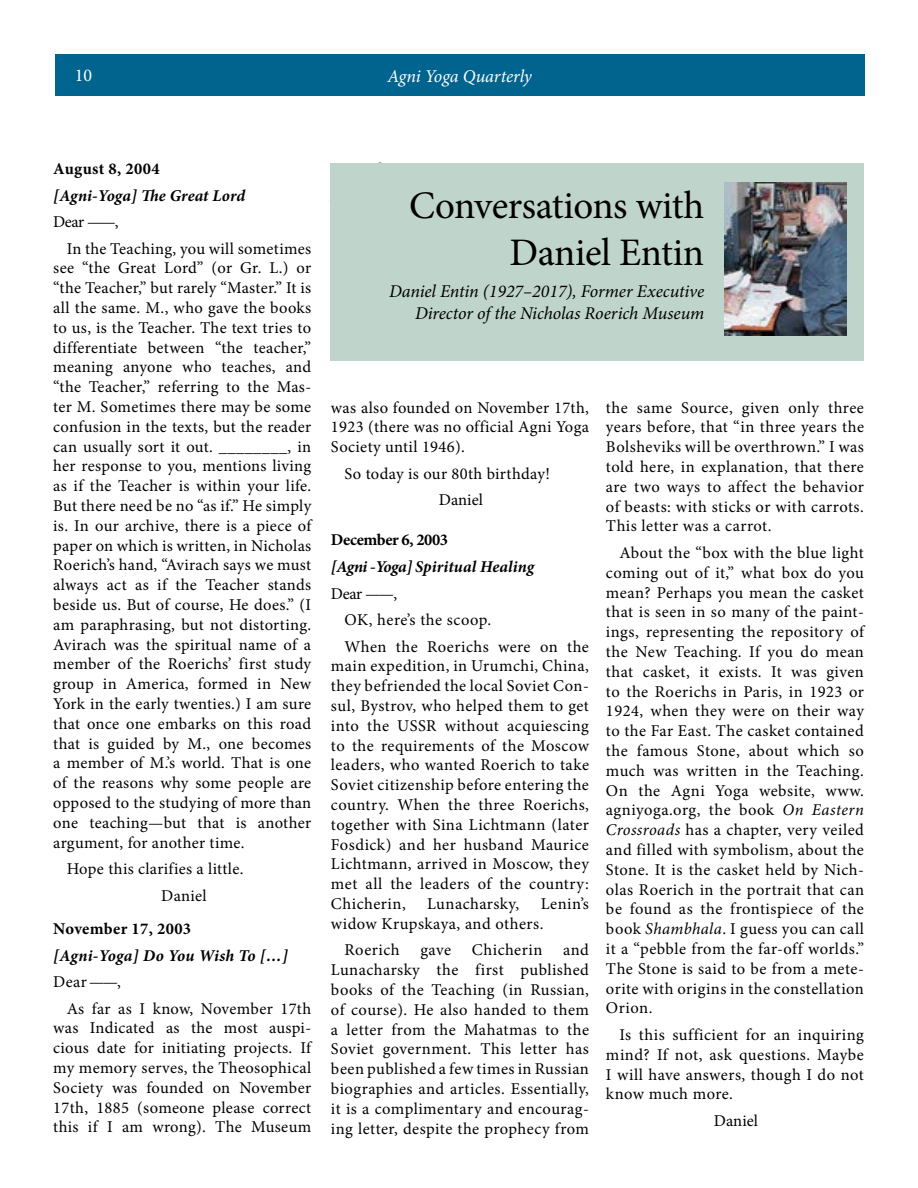
<style>
.page{position:relative;width:918px;height:1188px;background:#fff}
.page>*{position:absolute;margin:0;border:0;box-sizing:border-box;transform-origin:0 0}
.t1{font:39px/46.8px "Minion Pro";letter-spacing:-.01em;color:#000;text-align:right}
.t2{font:italic 18px/21.6px "Minion Pro";letter-spacing:-.005em;color:#000;text-align:right}
.t3{font:italic 18px "Minion Pro";letter-spacing:-.005em;color:#fff}
.t4{font:18px "Minion Pro";color:#fff}
.t5{font:16.5px/19.8px "Minion Pro";letter-spacing:.025em;color:#000;text-align:justify}
.t6{font:italic 700 16.5px "Minion Pro";color:#000}
.t7{font:700 16.5px "Minion Pro";letter-spacing:.015em;color:#000}
.t8{font:700 16.5px "Minion Pro";letter-spacing:-.025em;color:#000}
.s1{font-style:italic}
</style>
<div class="page">
<div style="left:55px;top:54px;width:810px;height:41px;background:#00648e"></div>
<div style="left:330px;top:163px;width:534px;height:198px;background:#bfd5cb"></div>
<img style="left:725px;top:183px;width:121px;height:153px">
<p class="t4" style="left:75px;top:63px;width:19px">10</p>
<p class="t3" style="left:388px;top:64px;width:146px">Agni Yoga Quarterly</p>
<p class="t7" style="left:53px;top:157px;width:108px">August 8, 2004</p>
<p class="t6" style="left:53px;top:183px;width:194px">[Agni-Yoga] The Great Lord</p>
<p class="t5" style="left:67px;top:209px;width:246px;line-height:26.5px;text-indent:-13px">Dear ——,<br>In the Teaching, you will sometimes</p>
<p class="t5" style="left:53px;top:258px;width:260px">see “the Great Lord” (or Gr. L.) or “the Teacher,” but rarely “Master.” It is all the same. M., who gave the books to us, is the Teacher. The text tries to differentiate between “the teacher,” meaning anyone who teaches, and “the Teacher,” referring to the Mas&shy;ter M. Sometimes there may be some confusion in the texts, but the reader can usually sort it out. ________, in her response to you, mentions living as if the Teacher is within your life.<br>But there need be no “as if.” He simply is. In our archive, there is a piece of paper on which is written, in Nicholas Roerich’s hand, “Avirach says we must always act as if the Teacher stands beside us. But of course, He does.” (I am paraphrasing, but not distorting.<br>Avirach was the spiritual name of a member of the Roerichs’ first study group in America, formed in New York in the early twenties.) I am sure that once one embarks on this road that is guided by M., one becomes a member of M.’s world. That is one of the reasons why some people are opposed to the studying of more than one teaching—but that is another argument, for another time.</p>
<p class="t5" style="left:161px;top:856px;width:84px;line-height:26.5px;text-indent:-94px">Hope this clarifies a little.<br>Daniel</p>
<p class="t7" style="left:53px;top:917px;width:139px">November 17, 2003</p>
<p class="t6" style="left:53px;top:944px;width:236px">[Agni-Yoga] Do You Wish To […]</p>
<p class="t5" style="left:67px;top:969px;width:246px;line-height:26.5px;text-indent:-13px">Dear ——,<br>As far as I know, November 17th</p>
<p class="t5" style="left:53px;top:1018px;width:260px">was Indicated as the most auspi&shy;cious date for initiating projects. If my memory serves, the Theosophical Society was founded on November 17th, 1885 (someone please correct this if I am wrong). The Museum</p>
<h1 class="t1" style="left:409px;top:183px;width:297px">Conversations with<br>Daniel Entin</h1>
<p class="t2" style="left:389px;top:280px;width:317px">Daniel Entin (1927–2017), Former Executive<br>Director of the Nicholas Roerich Museum</p>
<p class="t5" style="left:331px;top:398px;width:260px">was also founded on November 17th, 1923 (there was no official Agni Yoga Society until 1946).</p>
<p class="t5" style="left:439px;top:460px;width:112px;line-height:26.5px;text-indent:-94px">So today is our 80th birthday!<br>Daniel</p>
<p class="t8" style="left:331px;top:529px;width:119px">December 6, 2003</p>
<p class="t6" style="left:331px;top:555px;width:205px">[Agni -Yoga] Spiritual Healing</p>
<p class="t5" style="left:344px;top:580px;width:246px;line-height:26.5px;text-align:left;text-indent:-13px">Dear ——,<br>OK, here’s the scoop.<br>When the Roerichs were on the</p>
<p class="t5" style="left:331px;top:656px;width:260px">main expedition, in Urumchi, China, they befriended the local Soviet Con&shy;sul, Bystrov, who helped them to get into the USSR without acquiescing to the requirements of the Moscow leaders, who wanted Roerich to take Soviet citizenship before entering the country. When the three Roerichs, together with Sina Lichtmann (later Fosdick) and her husband Maurice Lichtmann, arrived in Moscow, they met all the leaders of the country:<br>Chicherin,</p>
<p class="t5" style="left:427px;top:894px;width:93px">Lunacharsky,</p>
<p class="t5" style="left:331px;top:894px;width:260px;text-indent:210px">Lenin’s widow Krupskaya, and others.</p>
<p class="t5" style="left:344px;top:940px;width:57px">Roerich</p>
<p class="t5" style="left:420px;top:940px;width:32px">gave</p>
<p class="t5" style="left:472px;top:940px;width:72px">Chicherin</p>
<p class="t5" style="left:331px;top:940px;width:260px;text-indent:232px">and Lunacharsky the first published books of the Teaching (in Russian, of course). He also handed to them a letter from the Mahatmas to the Soviet government. This letter has been published a few times in Russian biographies and articles. Essentially, it is a complimentary and encourag&shy;ing letter, despite the prophecy from</p>
<p class="t5" style="left:606px;top:398px;width:260px">the same Source, given only three years before, that “in three years the Bolsheviks will be overthrown.” I was told here, in explanation, that there are two ways to affect the behavior of beasts: with sticks or with carrots.<br>This letter was a carrot.</p>
<p class="t5" style="left:606px;top:543px;width:260px;text-indent:13px">About the “box with the blue light coming out of it,” what box do you mean? Perhaps you mean the casket that is seen in so many of the paint&shy;ings, representing the repository of the New Teaching. If you do mean that casket, it exists. It was given to the Roerichs in Paris, in 1923 or 1924, when they were on their way to the Far East. The casket contained the famous Stone, about which so much was written in the Teaching.<br>On the Agni Yoga website, www. agniyoga.org, the book <span class="s1">On Eastern Crossroads</span> has a chapter, very veiled and filled with symbolism, about the Stone. It is the casket held by Nich&shy;olas Roerich in the portrait that can be found as the frontispiece of the book <span class="s1">Shambhala</span>. I guess you can call it a “pebble from the far-off worlds.” The Stone is said to be from a mete&shy;orite with origins in the constellation Orion.</p>
<p class="t5" style="left:606px;top:1025px;width:260px;text-indent:13px">Is this sufficient for an inquiring mind? If not, ask questions. Maybe I will have answers, though I do not know much more.</p>
<p class="t5" style="left:714px;top:1111px;width:45px">Daniel</p>
</div>
